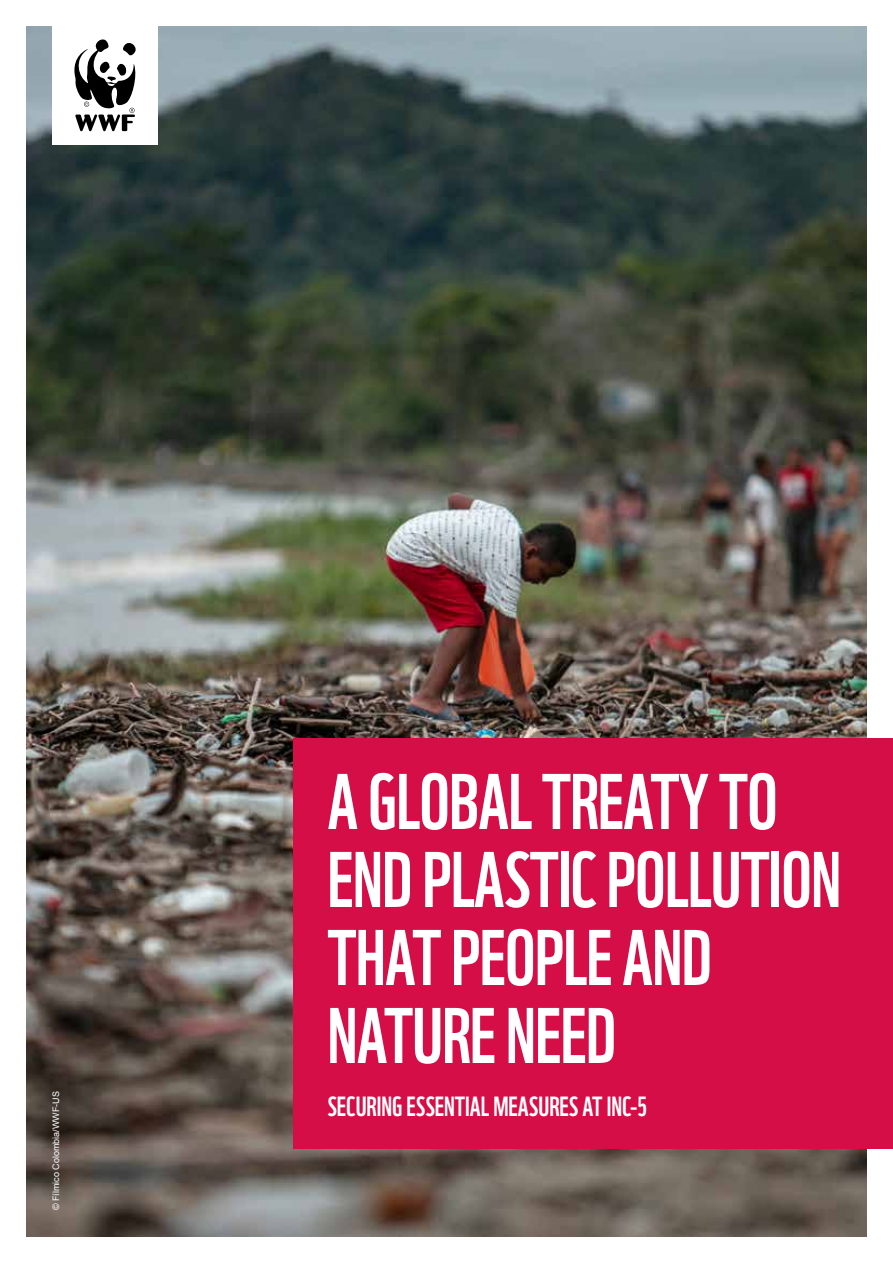
<style>
.page{position:relative;width:893px;height:1263px;background:#fff}
.page>*{position:absolute;margin:0;border:0;box-sizing:border-box;transform-origin:0 0}
.Heading_2{font:76.5px/78px "WWF";letter-spacing:-.01em;color:#fff}
.Subhead{font:27px "WWF";color:#fff}
.Copyright_Credit{font:9px "Arial";color:#fff}
</style>
<div class="page">
<img style="left:26px;top:26px;width:841px;height:1211px">
<div style="left:293px;top:738px;width:600px;height:410px;background:#d60e47"></div>
<div style="left:53px;top:26px;width:105px;height:118px;background:#fff"></div>
<svg style="left:74px;top:39px;width:62px;height:92px"></svg>
<p class="Copyright_Credit" style="left:50px;top:1210px;width:121px;rotate:-90deg">© Fílmico Colombia/WWF-US</p>
<p class="Heading_2" style="left:327px;top:755px;width:515px">A GLOBAL TREATY TO<br>END PLASTIC POLLUTION<br>THAT PEOPLE AND<br>NATURE NEED</p>
<p class="Subhead" style="left:327px;top:1085px;width:321px">SECURING ESSENTIAL MEASURES AT INC-5</p>
</div>
